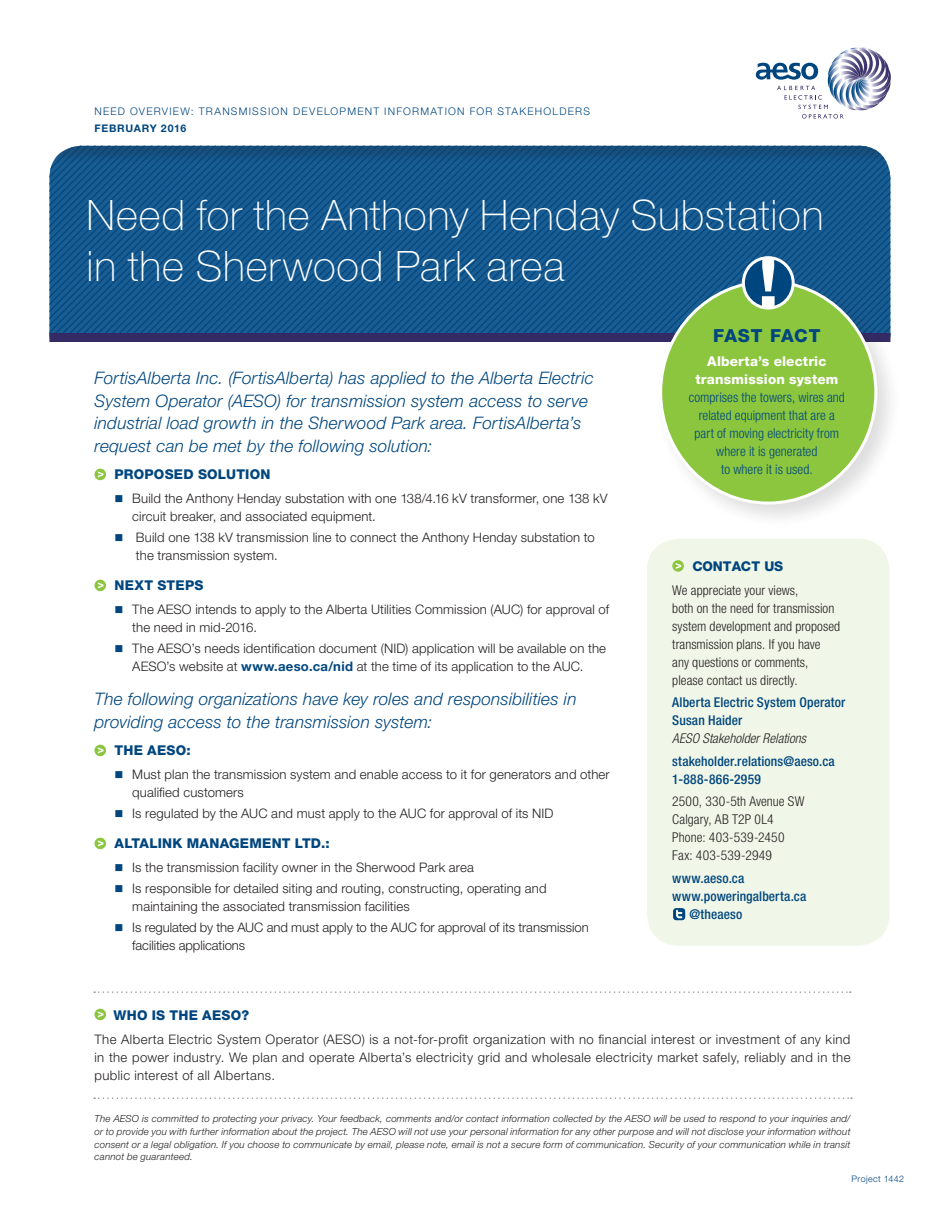
<style>
.page{position:relative;width:945px;height:1215px;background:#fff}
.page>*{position:absolute;margin:0;border:0;box-sizing:border-box;transform-origin:0 0}
.t1{font:100 42px/51px "Helvetica Neue LT Std";letter-spacing:.02em;color:#fff}
.Fast_Fact_Header{font:800 18px "Helvetica Neue LT Std";letter-spacing:.035em;color:#00467e}
.Intro{font:italic 300 17.25px/22.5px "Helvetica Neue LT Std";letter-spacing:.01em;color:#00467e}
.Contact_Us_body{font:300 condensed 13.5px/18px "Helvetica Neue LT Std";letter-spacing:.005em;color:#231f20}
.Contact_Us_body-2{font:500 condensed 13.5px/18px "Helvetica Neue LT Std";letter-spacing:.01em;color:#00467e}
.Fast_Fact_Body{font:300 condensed 13.5px/18px "Helvetica Neue LT Std";letter-spacing:.005em;color:#00467e;text-align:center}
.Subhead{font:800 13.5px "Helvetica Neue LT Std";letter-spacing:.015em;color:#00467e}
.Subhead-2{font:800 13.5px "Helvetica Neue LT Std";letter-spacing:-.01em;color:#00467e}
.Body{font:300 13.2px/18px "Helvetica Neue LT Std";letter-spacing:.01em;color:#231f20}
.t2{font:300 10.5px "Helvetica Neue LT Std";letter-spacing:.12em;color:#00467e}
.Date{font:700 10.5px "Helvetica Neue LT Std";letter-spacing:.065em;color:#00467e}
.Map_disclaimer{font:italic 300 9.75px/12.8px "Helvetica Neue LT Std";letter-spacing:.02em;color:#231f20;text-align:justify}
.Project_Number{font:300 9px "Helvetica Neue LT Std";letter-spacing:.04em;color:#00467e}
.s1{font-weight:700;color:#00467e}
.s2{font-weight:800;font-stretch:normal;color:#fff}
.s3{font-weight:300;font-style:italic;color:#231f20}
</style>
<div class="page">
<svg style="left:49px;top:146px;width:833px;height:187px;background:#14578c"></svg>
<div style="left:49px;top:333px;width:841px;height:9px;background:#342b65"></div>
<svg style="left:756px;top:47px;width:135px;height:72px"></svg>
<div style="left:646px;top:538px;width:244px;height:408px;background:#f1f7e8;border-radius:32px"></div>
<div style="left:646px;top:538px;width:244px;height:409px;border:1px solid #fff;border-radius:32px"></div>
<div style="left:653px;top:274px;width:249px;height:255px;background:#231f20;opacity:.15"></div>
<div style="left:661px;top:282px;width:215px;height:221px;background:#8bc63e;border-radius:50%"></div>
<div style="left:743px;top:258px;width:50px;height:50px;background:#00467e;border-radius:50%"></div>
<svg style="left:762px;top:260px;width:13px;height:46px"></svg>
<div style="left:742px;top:256px;width:53px;height:54px;border:3px solid #fff;border-radius:50%"></div>
<svg style="left:94px;top:1009px;width:12px;height:11px"></svg>
<svg style="left:98px;top:1011px;width:5px;height:6px"></svg>
<svg style="left:94px;top:991px;width:757px;height:2px"></svg>
<svg style="left:94px;top:1097px;width:758px;height:2px"></svg>
<svg style="left:94px;top:469px;width:12px;height:11px"></svg>
<svg style="left:98px;top:471px;width:5px;height:6px"></svg>
<svg style="left:94px;top:580px;width:12px;height:11px"></svg>
<svg style="left:98px;top:582px;width:5px;height:6px"></svg>
<svg style="left:94px;top:745px;width:12px;height:11px"></svg>
<svg style="left:98px;top:747px;width:5px;height:6px"></svg>
<svg style="left:94px;top:838px;width:12px;height:11px"></svg>
<svg style="left:98px;top:840px;width:5px;height:6px"></svg>
<svg style="left:672px;top:560px;width:12px;height:12px"></svg>
<svg style="left:676px;top:563px;width:5px;height:6px"></svg>
<svg style="left:673px;top:908px;width:12px;height:12px"></svg>
<p class="t2" style="left:94px;top:105px;width:497px">NEED OVERVIEW: TRANSMISSION DEVELOPMENT INFORMATION FOR STAKEHOLDERS</p>
<p class="Date" style="left:94px;top:122px;width:93px">FEBRUARY 2016</p>
<p class="t1" style="left:87px;top:189px;width:738px">Need for the Anthony Henday Substation in the Sherwood Park area</p>
<p class="Intro" style="left:94px;top:367px;width:501px">FortisAlberta Inc. (FortisAlberta) has applied to the Alberta Electric System Operator (AESO) for transmission system access to serve industrial load growth in the Sherwood Park area. FortisAlberta’s request can be met by the following solution:</p>
<p class="Subhead" style="left:115px;top:466px;width:157px">PROPOSED SOLUTION</p>
<p class="Body" style="left:132px;top:489px;width:477px">Build the Anthony Henday substation with one 138/4.16 kV transformer, one 138 kV circuit breaker, and associated equipment.</p>
<p class="Body" style="left:136px;top:528px;width:460px">Build one 138 kV transmission line to connect the Anthony Henday substation to the transmission system.</p>
<p class="Subhead" style="left:115px;top:577px;width:90px">NEXT STEPS</p>
<p class="Body" style="left:132px;top:600px;width:478px">The AESO intends to apply to the Alberta Utilities Commission (AUC) for approval of the need in mid-2016.</p>
<p class="Body" style="left:132px;top:639px;width:475px">The AESO’s needs identification document (NID) application will be available on the<br>AESO’s website at <span class="s1">www.aeso.ca/nid</span> at the time of its application to the AUC.</p>
<p class="Intro" style="left:94px;top:688px;width:484px">The following organizations have key roles and responsibilities in providing access to the transmission system:</p>
<p class="Subhead" style="left:115px;top:742px;width:78px">THE AESO:</p>
<p class="Body" style="left:132px;top:765px;width:479px">Must plan the transmission system and enable access to it for generators and other qualified customers</p>
<p class="Body" style="left:132px;top:804px;width:423px">Is regulated by the AUC and must apply to the AUC for approval of its NID</p>
<p class="Subhead" style="left:115px;top:835px;width:217px">ALTALINK MANAGEMENT LTD.:</p>
<p class="Body" style="left:132px;top:858px;width:343px">Is the transmission facility owner in the Sherwood Park area</p>
<p class="Body" style="left:132px;top:879px;width:416px">Is responsible for detailed siting and routing, constructing, operating and maintaining the associated transmission facilities</p>
<p class="Body" style="left:132px;top:918px;width:458px">Is regulated by the AUC and must apply to the AUC for approval of its transmission facilities applications</p>
<p class="Fast_Fact_Header" style="left:713px;top:325px;width:109px">FAST FACT</p>
<p class="Fast_Fact_Body" style="left:689px;top:353px;width:158px"><span class="s2">Alberta’s electric transmission system </span>comprises the towers, wires and related equipment that are a part of moving electricity from where it is generated<br>to where it is used.</p>
<p class="Subhead-2" style="left:692px;top:558px;width:92px">CONTACT US</p>
<p class="Contact_Us_body" style="left:672px;top:581px;width:169px">We appreciate your views,<br>both on the need for transmission system development and proposed transmission plans. If you have any questions or comments, please contact us directly.</p>
<p class="Contact_Us_body-2" style="left:672px;top:694px;width:175px">Alberta Electric System Operator<br>Susan Haider<br><span class="s3">AESO Stakeholder Relations</span></p>
<p class="Contact_Us_body-2" style="left:672px;top:752px;width:164px">stakeholder.relations@aeso.ca<br>1-888-866-2959</p>
<p class="Contact_Us_body" style="left:672px;top:793px;width:134px">2500, 330-5th Avenue SW<br>Calgary, AB T2P 0L4<br>Phone: 403-539-2450<br>Fax: 403-539-2949</p>
<p class="Contact_Us_body-2" style="left:672px;top:869px;width:74px">www.aeso.ca</p>
<p class="Contact_Us_body-2" style="left:672px;top:887px;width:136px">www.poweringalberta.ca</p>
<p class="Contact_Us_body-2" style="left:689px;top:905px;width:54px">@theaeso</p>
<p class="Subhead" style="left:114px;top:1007px;width:137px">WHO IS THE AESO?</p>
<p class="Body" style="left:94px;top:1030px;width:758px;text-align:justify">The Alberta Electric System Operator (AESO) is a not-for-profit organization with no financial interest or investment of any kind in the power industry. We plan and operate Alberta’s electricity grid and wholesale electricity market safely, reliably and in the public interest of all Albertans.</p>
<p class="Map_disclaimer" style="left:94px;top:1112px;width:758px">The AESO is committed to protecting your privacy. Your feedback, comments and/or contact information collected by the AESO will be used to respond to your inquiries and/ or to provide you with further information about the project. The AESO will not use your personal information for any other purpose and will not disclose your information without consent or a legal obligation. If you choose to communicate by email, please note, email is not a secure form of communication. Security of your communication while in transit cannot be guaranteed.</p>
<p class="Project_Number" style="left:852px;top:1173px;width:54px">Project 1442</p>
</div>
